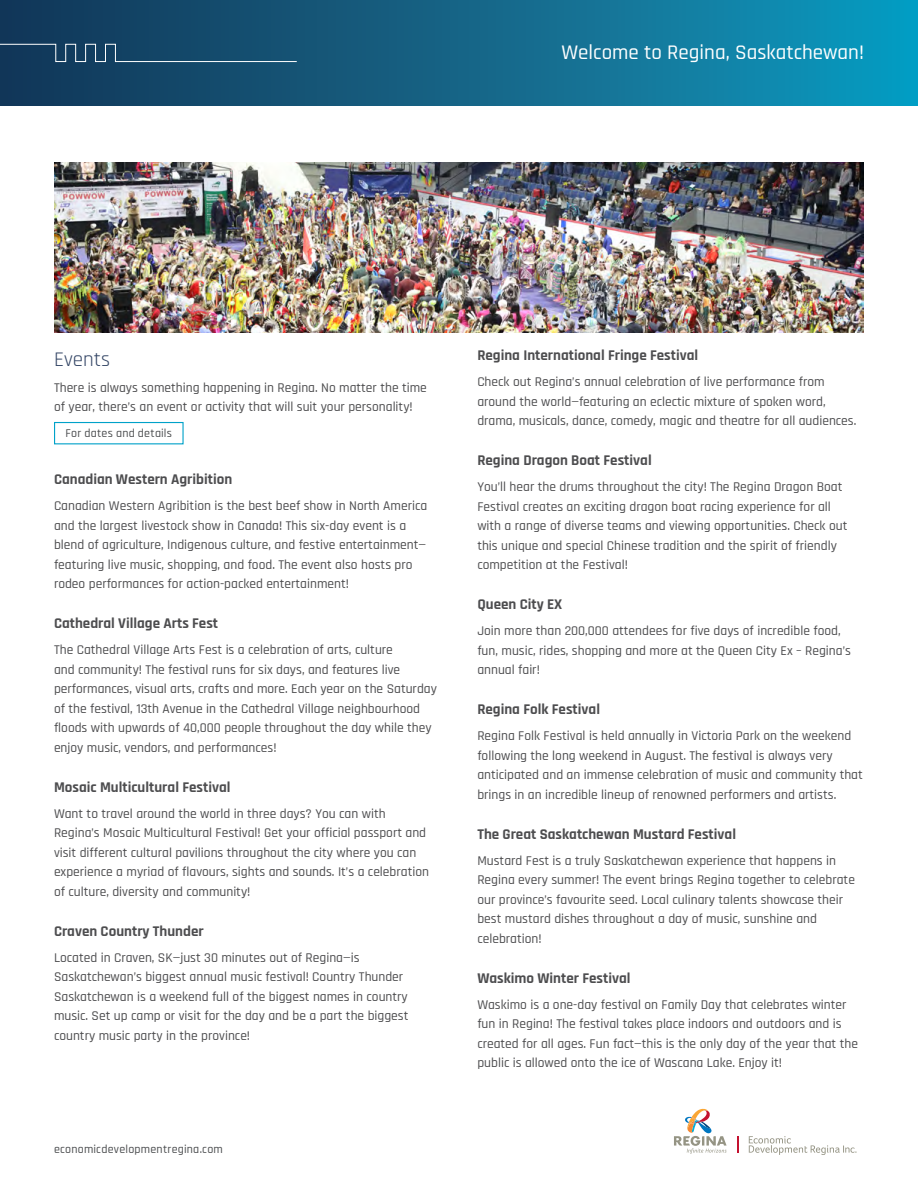
<style>
.page{position:relative;width:918px;height:1188px;background:#fff}
.page>*{position:absolute;margin:0;border:0;box-sizing:border-box;transform-origin:0 0}
.t1{font:500 21px "Rajdhani";color:#fff}
.t2{font:21px "Rajdhani";color:#334565}
.t3{font:700 15px "Rajdhani";color:#4d4d4f}
.t4{font:500 13.5px/19.5px "Rajdhani";color:#4d4d4f}
.t5{font:500 12px "Rajdhani";letter-spacing:.02em;color:#4b4d4f}
</style>
<div class="page">
<div style="left:54px;top:422px;width:130px;height:22px;border:1px solid #00a2c9"></div>
<div style="left:0;top:0;width:918px;height:106px;background:linear-gradient(to right,#173353,#0e9abe)"></div>
<svg style="left:0;top:44px;width:297px;height:18px;background:#235171"></svg>
<img style="left:54px;top:162px;width:810px;height:171px">
<svg style="left:737px;top:1136px;width:1px;height:17px"></svg>
<svg style="left:749px;top:1136px;width:108px;height:19px"></svg>
<svg style="left:674px;top:1108px;width:53px;height:46px"></svg>
<h1 class="t1" style="left:562px;top:40px;width:304px">Welcome to Regina, Saskatchewan!</h1>
<h1 class="t2" style="left:54px;top:347px;width:58px">Events</h1>
<p class="t4" style="left:54px;top:378px;width:374px">There is always something happening in Regina. No matter the time of year, there’s an event or activity that will suit your personality!</p>
<p class="t5" style="left:66px;top:426px;width:108px">For dates and details</p>
<p class="t3" style="left:54px;top:470px;width:180px">Canadian Western Agribition</p>
<p class="t4" style="left:54px;top:497px;width:375px">Canadian Western Agribition is the best beef show in North America and the largest livestock show in Canada! This six-day event is a blend of agriculture, Indigenous culture, and festive entertainment— featuring live music, shopping, and food. The event also hosts pro rodeo performances for action-packed entertainment!</p>
<p class="t3" style="left:54px;top:614px;width:166px">Cathedral Village Arts Fest</p>
<p class="t4" style="left:54px;top:641px;width:384px">The Cathedral Village Arts Fest is a celebration of arts, culture<br>and community! The festival runs for six days, and features live performances, visual arts, crafts and more. Each year on the Saturday of the festival, 13th Avenue in the Cathedral Village neighbourhood floods with upwards of 40,000 people throughout the day while they enjoy music, vendors, and performances!</p>
<p class="t3" style="left:54px;top:778px;width:178px">Mosaic Multicultural Festival</p>
<p class="t4" style="left:54px;top:804px;width:377px">Want to travel around the world in three days? You can with Regina’s Mosaic Multicultural Festival! Get your official passport and visit different cultural pavilions throughout the city where you can experience a myriad of flavours, sights and sounds. It’s a celebration of culture, diversity and community!</p>
<p class="t3" style="left:54px;top:922px;width:151px">Craven Country Thunder</p>
<p class="t4" style="left:54px;top:948px;width:356px">Located in Craven, SK—just 30 minutes out of Regina—is Saskatchewan’s biggest annual music festival! Country Thunder Saskatchewan is a weekend full of the biggest names in country music. Set up camp or visit for the day and be a part the biggest country music party in the province!</p>
<p class="t5" style="left:54px;top:1142px;width:170px">economicdevelopmentregina.com</p>
<p class="t3" style="left:477px;top:346px;width:222px">Regina International Fringe Festival</p>
<p class="t4" style="left:477px;top:373px;width:381px">Check out Regina’s annual celebration of live performance from around the world—featuring an eclectic mixture of spoken word, drama, musicals, dance, comedy, magic and theatre for all audiences.</p>
<p class="t3" style="left:477px;top:451px;width:176px">Regina Dragon Boat Festival</p>
<p class="t4" style="left:477px;top:478px;width:372px">You’ll hear the drums throughout the city! The Regina Dragon Boat Festival creates an exciting dragon boat racing experience for all with a range of diverse teams and viewing opportunities. Check out this unique and special Chinese tradition and the spirit of friendly competition at the Festival!</p>
<p class="t3" style="left:477px;top:595px;width:87px">Queen City EX</p>
<p class="t4" style="left:477px;top:622px;width:375px">Join more than 200,000 attendees for five days of incredible food, fun, music, rides, shopping and more at the Queen City Ex – Regina’s annual fair!</p>
<p class="t3" style="left:477px;top:700px;width:124px">Regina Folk Festival</p>
<p class="t4" style="left:477px;top:727px;width:387px">Regina Folk Festival is held annually in Victoria Park on the weekend following the long weekend in August. The festival is always very anticipated and an immense celebration of music and community that brings in an incredible lineup of renowned performers and artists.</p>
<p class="t3" style="left:477px;top:825px;width:260px">The Great Saskatchewan Mustard Festival</p>
<p class="t4" style="left:477px;top:851px;width:379px">Mustard Fest is a truly Saskatchewan experience that happens in Regina every summer! The event brings Regina together to celebrate our province’s favourite seed. Local culinary talents showcase their best mustard dishes throughout a day of music, sunshine and celebration!</p>
<p class="t3" style="left:477px;top:969px;width:155px">Waskimo Winter Festival</p>
<p class="t4" style="left:477px;top:995px;width:382px">Waskimo is a one-day festival on Family Day that celebrates winter fun in Regina! The festival takes place indoors and outdoors and is created for all ages. Fun fact—this is the only day of the year that the public is allowed onto the ice of Wascana Lake. Enjoy it!</p>
</div>
